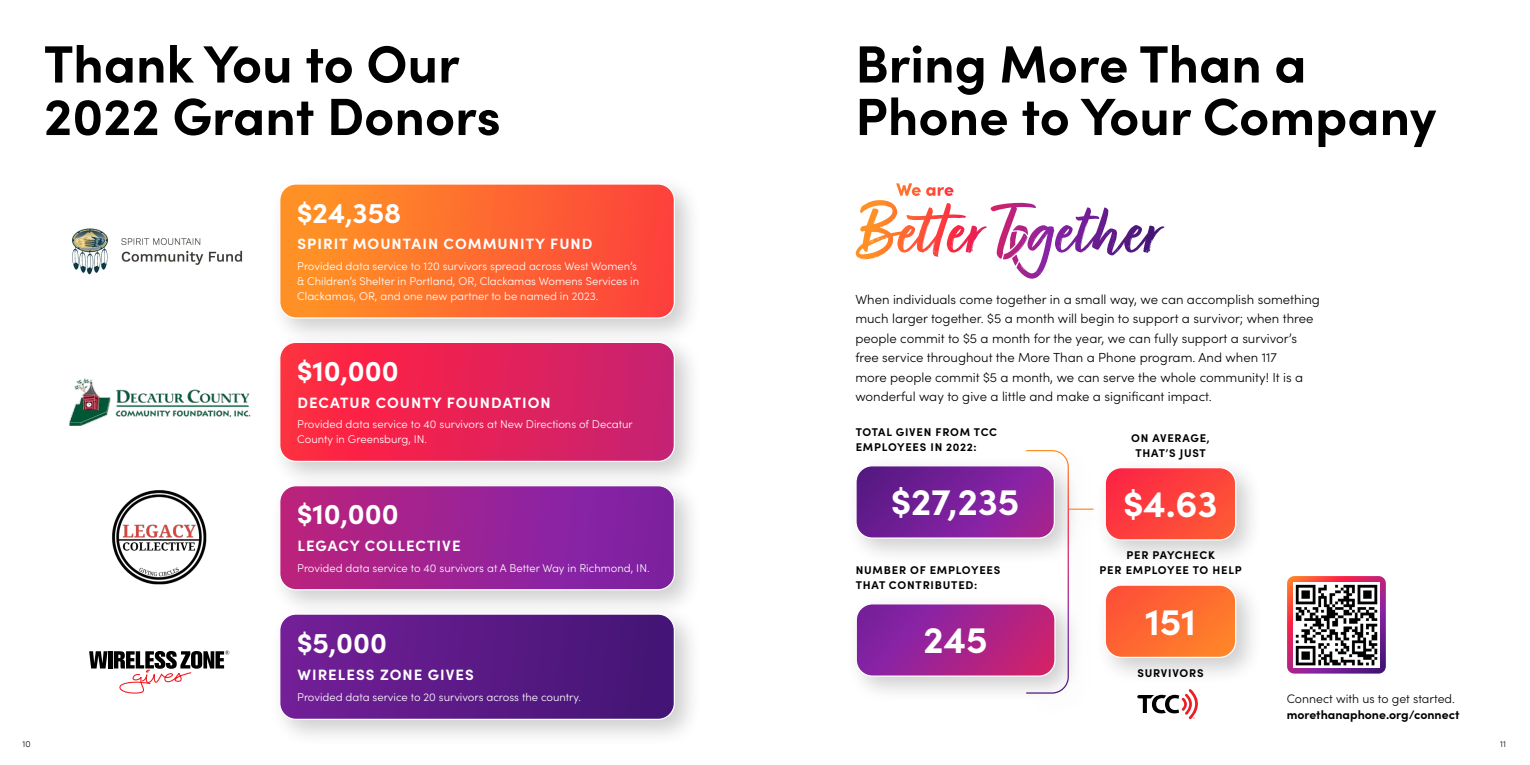
<style>
.page{position:relative;width:1530px;height:765px;background:#fff}
.page>*{position:absolute;margin:0;border:0;box-sizing:border-box;transform-origin:0 0}
.t1{font:700 52.5px/52.5px "Sofia Pro";color:#000}
.t2{font:700 37.5px "Sofia Pro";color:#fff}
.t3{font:700 28.75px "Sofia Pro";color:#fff}
.t4{font:700 15px "Sofia Pro";letter-spacing:.07em;color:#fff}
.t5{font:300 13.12px/19.4px "Sofia Pro";color:#000}
.t6{font:300 12.25px "Sofia Pro";color:#000}
.t7{font:700 12.25px "Sofia Pro";color:#000}
.t8{font:300 11.25px/15px "Sofia Pro";color:#fff}
.t9{font:700 11.25px/15px "Sofia Pro";letter-spacing:.07em;color:#000}
.t10{font:300 8.75px "Sofia Pro";color:#000}
</style>
<div class="page">
<svg style="left:896px;top:183px;width:57px;height:13px"></svg>
<svg style="left:856px;top:205px;width:62px;height:54px"></svg>
<div style="left:1094px;top:457px;width:170px;height:111px;background:#000;opacity:.2"></div>
<svg style="left:1105px;top:468px;width:131px;height:72px;background:#fc4440"></svg>
<div style="left:1105px;top:467px;width:131px;height:74px;border:1px solid #fff;border-radius:16px"></div>
<div style="left:1094px;top:574px;width:170px;height:112px;background:#000;opacity:.2"></div>
<svg style="left:1105px;top:585px;width:131px;height:72px;background:#fd6d35"></svg>
<div style="left:1105px;top:584px;width:131px;height:74px;border:1px solid #fff;border-radius:16px"></div>
<div style="left:1063px;top:499px;width:55px;height:38px;background:#000;opacity:.2"></div>
<div style="left:1020px;top:440px;width:77px;height:281px;background:#fff"></div>
<svg style="left:856px;top:450px;width:238px;height:244px"></svg>
<svg style="left:1137px;top:689px;width:61px;height:30px"></svg>
<div style="left:269px;top:173px;width:434px;height:173px;background:#000;opacity:.2"></div>
<svg style="left:280px;top:184px;width:394px;height:134px;background:#fd6b30"></svg>
<div style="left:279px;top:183px;width:396px;height:136px;border:1px solid #fff;border-radius:16px"></div>
<div style="left:269px;top:475px;width:434px;height:143px;background:#000;opacity:.2"></div>
<svg style="left:280px;top:490px;width:394px;height:100px;background:#9a2394"></svg>
<div style="left:279px;top:485px;width:396px;height:105px;border:1px solid #fff;border-radius:16px"></div>
<div style="left:269px;top:332px;width:434px;height:158px;background:#000;opacity:.2"></div>
<svg style="left:280px;top:342px;width:394px;height:119px;background:#e52457"></svg>
<div style="left:279px;top:342px;width:396px;height:120px;border:1px solid #fff;border-radius:16px"></div>
<div style="left:269px;top:603px;width:434px;height:145px;background:#000;opacity:.2"></div>
<svg style="left:280px;top:614px;width:394px;height:105px;background:#5b1a86"></svg>
<div style="left:279px;top:613px;width:396px;height:107px;border:1px solid #fff;border-radius:16px"></div>
<img style="left:69px;top:379px;width:182px;height:46px">
<img style="left:112px;top:490px;width:95px;height:95px">
<img style="left:72px;top:228px;width:171px;height:47px">
<svg style="left:89px;top:650px;width:140px;height:44px"></svg>
<svg style="left:1287px;top:576px;width:99px;height:98px;background:#ba457d"></svg>
<img style="left:1294px;top:582px;width:85px;height:86px">
<h1 class="t1" style="left:44px;top:34px;width:458px">Thank You to Our<br>2022 Grant Donors</h1>
<h1 class="t1" style="left:855px;top:34px;width:583px">Bring More Than a<br>Phone to Your Company</h1>
<h3 class="t3" style="left:297px;top:190px;width:106px">$24,358</h3>
<p class="t4" style="left:297px;top:233px;width:297px">SPIRIT MOUNTAIN COMMUNITY FUND</p>
<p class="t8" style="left:297px;top:258px;width:343px">Provided data service to 120 survivors spread across West Women’s &amp; Children’s Shelter in Portland, OR, Clackamas Womens Services in<br>Clackamas, OR, and one new partner to be named in 2023.</p>
<h3 class="t3" style="left:297px;top:349px;width:103px">$10,000</h3>
<p class="t4" style="left:297px;top:391px;width:255px">DECATUR COUNTY FOUNDATION</p>
<p class="t8" style="left:297px;top:416px;width:337px">Provided data service to 40 survivors at New Directions of Decatur<br>County in Greensburg, IN.</p>
<h3 class="t3" style="left:297px;top:492px;width:103px">$10,000</h3>
<p class="t4" style="left:297px;top:534px;width:165px">LEGACY COLLECTIVE</p>
<p class="t8" style="left:297px;top:560px;width:354px">Provided data service to 40 survivors at A Better Way in Richmond, IN.</p>
<h3 class="t3" style="left:297px;top:621px;width:91px">$5,000</h3>
<p class="t4" style="left:297px;top:663px;width:178px">WIRELESS ZONE GIVES</p>
<p class="t8" style="left:297px;top:689px;width:285px">Provided data service to 20 survivors across the country.</p>
<p class="t5" style="left:855px;top:289px;width:466px">When individuals come together in a small way, we can accomplish something much larger together. $5 a month will begin to support a survivor; when three people commit to $5 a month for the year, we can fully support a survivor’s free service throughout the More Than a Phone program. And when 117<br>more people commit $5 a month, we can serve the whole community! It is a wonderful way to give a little and make a significant impact.</p>
<p class="t9" style="left:856px;top:423px;width:143px">TOTAL GIVEN FROM TCC<br>EMPLOYEES IN 2022:</p>
<p class="t9" style="left:1131px;top:429px;width:80px;text-align:center">ON AVERAGE,<br>THAT’S JUST</p>
<h2 class="t2" style="left:891px;top:473px;width:130px">$27,235</h2>
<h2 class="t2" style="left:1123px;top:475px;width:96px">$4.63</h2>
<p class="t9" style="left:856px;top:561px;width:146px">NUMBER OF EMPLOYEES<br>THAT CONTRIBUTED:</p>
<h2 class="t2" style="left:924px;top:611px;width:66px">245</h2>
<p class="t9" style="left:1100px;top:547px;width:144px;text-align:center">PER PAYCHECK<br>PER EMPLOYEE TO HELP</p>
<h2 class="t2" style="left:1145px;top:593px;width:52px">151</h2>
<p class="t9" style="left:1137px;top:664px;width:68px">SURVIVORS</p>
<p class="t6" style="left:1287px;top:689px;width:170px">Connect with us to get started.</p>
<p class="t7" style="left:1287px;top:705px;width:174px">morethanaphone.org/connect</p>
<p class="t10" style="left:22px;top:737px;width:10px">10</p>
<p class="t10" style="left:1500px;top:737px;width:7px">11</p>
</div>
